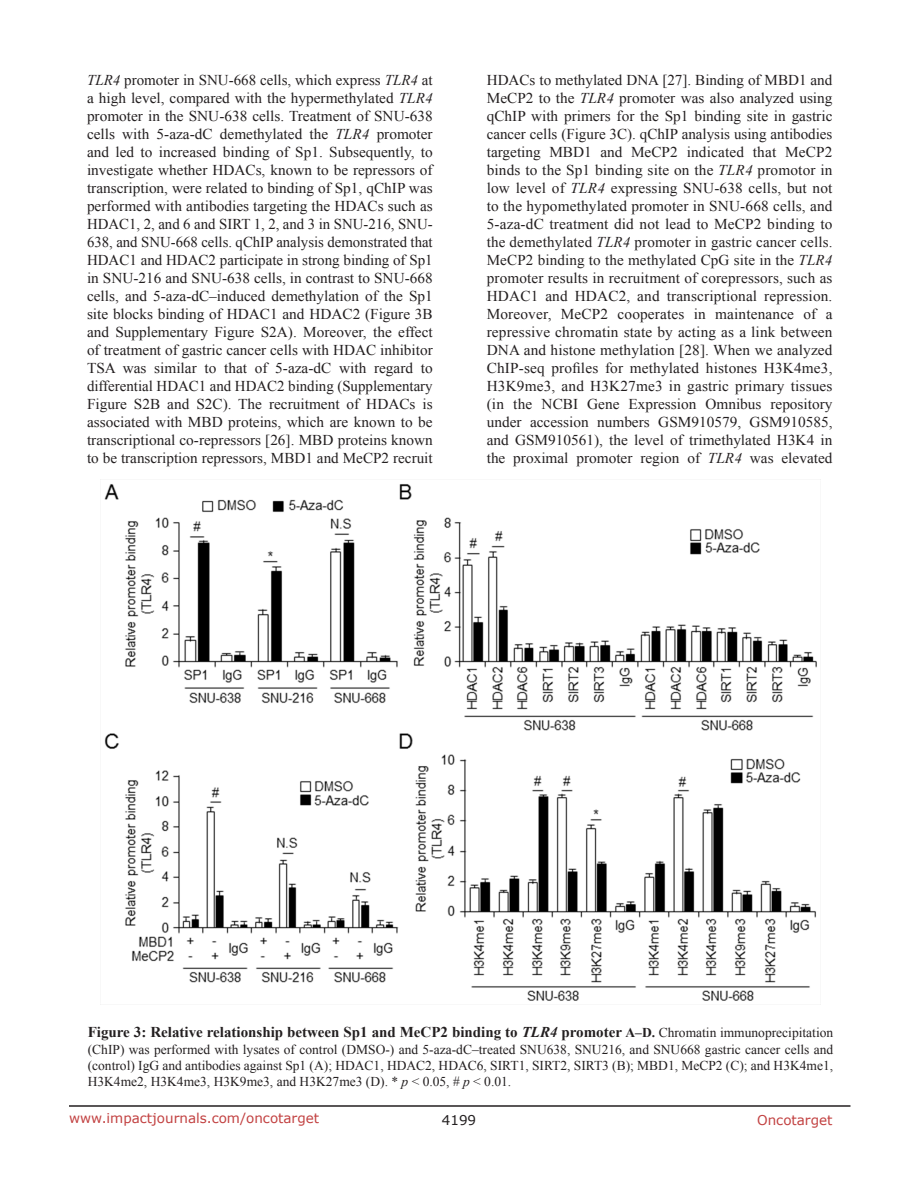
<style>
.page{position:relative;width:918px;height:1188px;background:#fff}
.page>*{position:absolute;margin:0;border:0;box-sizing:border-box;transform-origin:0 0}
.BodyText{font:15px/18px "Times New Roman";color:#231f20;text-align:justify}
.figuretext{font:700 15px "Times New Roman";color:#231f20}
.figuretext-2{font:13.5px/16.2px "Times New Roman";color:#231f20;text-align:justify}
.t1{font:13.5px "Verdana";color:#c24141}
.t2{font:13.5px "Verdana";color:#231f20}
.s1{font-style:italic}
.s2{font-size:13.5px}
.s3{font-weight:400;font-size:13.5px}
</style>
<div class="page">
<hr style="left:69px;top:1105px;width:781px;height:2px;background:#231f20">
<img style="left:104px;top:484px;width:713px;height:517px">
<p class="BodyText" style="left:87px;top:71px;width:347px"><span class="s1">TLR4</span> promoter in SNU-668 cells, which express <span class="s1">TLR4</span> at a high level, compared with the hypermethylated <span class="s1">TLR4 </span>promoter in the SNU-638 cells. Treatment of SNU-638 cells with 5-aza-dC demethylated the <span class="s1">TLR4</span> promoter and led to increased binding of Sp1. Subsequently, to investigate whether HDACs, known to be repressors of transcription, were related to binding of Sp1, qChIP was performed with antibodies targeting the HDACs such as HDAC1, 2, and 6 and SIRT 1, 2, and 3 in SNU-216, SNU-638, and SNU-668 cells. qChIP analysis demonstrated that HDAC1 and HDAC2 participate in strong binding of Sp1 in SNU-216 and SNU-638 cells, in contrast to SNU-668 cells, and 5-aza-dC–induced demethylation of the Sp1 site blocks binding of HDAC1 and HDAC2 (Figure 3B and Supplementary Figure S2A). Moreover, the effect of treatment of gastric cancer cells with HDAC inhibitor TSA was similar to that of 5-aza-dC with regard to differential HDAC1 and HDAC2 binding (Supplementary Figure S2B and S2C). The recruitment of HDACs is associated with MBD proteins, which are known to be transcriptional co-repressors [26]. MBD proteins known to be transcription repressors, MBD1 and MeCP2 recruit</p>
<p class="BodyText" style="left:487px;top:71px;width:347px">HDACs to methylated DNA [27]. Binding of MBD1 and MeCP2 to the <span class="s1">TLR4</span> promoter was also analyzed using qChIP with primers for the Sp1 binding site in gastric cancer cells (Figure 3C). qChIP analysis using antibodies targeting MBD1 and MeCP2 indicated that MeCP2 binds to the Sp1 binding site on the <span class="s1">TLR4</span> promotor in low level of <span class="s1">TLR4</span> expressing SNU-638 cells, but not to the hypomethylated promoter in SNU-668 cells, and 5-aza-dC treatment did not lead to MeCP2 binding to the demethylated <span class="s1">TLR4</span> promoter in gastric cancer cells.<br>MeCP2 binding to the methylated CpG site in the <span class="s1">TLR4 </span>promoter results in recruitment of corepressors, such as HDAC1 and HDAC2, and transcriptional repression.<br>Moreover, MeCP2 cooperates in maintenance of a repressive chromatin state by acting as a link between DNA and histone methylation [28]. When we analyzed ChIP-seq profiles for methylated histones H3K4me3, H3K9me3, and H3K27me3 in gastric primary tissues (in the NCBI Gene Expression Omnibus repository under accession numbers GSM910579, GSM910585, and GSM910561), the level of trimethylated H3K4 in the proximal promoter region of <span class="s1">TLR4</span> was elevated</p>
<p class="figuretext" style="left:88px;top:1022px;width:747px">Figure 3: Relative relationship between Sp1 and MeCP2 binding to <span class="s1">TLR4</span> promoter <span class="s2">A–D.</span> <span class="s3">Chromatin immunoprecipitation</span></p>
<p class="figuretext-2" style="left:88px;top:1041px;width:747px">(ChIP) was performed with lysates of control (DMSO-) and 5-aza-dC–treated SNU638, SNU216, and SNU668 gastric cancer cells and (control) IgG and antibodies against Sp1 (A); HDAC1, HDAC2, HDAC6, SIRT1, SIRT2, SIRT3 (B); MBD1, MeCP2 (C); and H3K4me1, H3K4me2, H3K4me3, H3K9me3, and H3K27me3 (D). * <span class="s1">p</span> &lt; 0.05, # <span class="s1">p</span> &lt; 0.01.</p>
<p class="t1" style="left:69px;top:1109px;width:252px">www.impactjournals.com/oncotarget</p>
<p class="t2" style="left:442px;top:1111px;width:36px">4199</p>
<p class="t1" style="left:757px;top:1111px;width:77px">Oncotarget</p>
</div>
